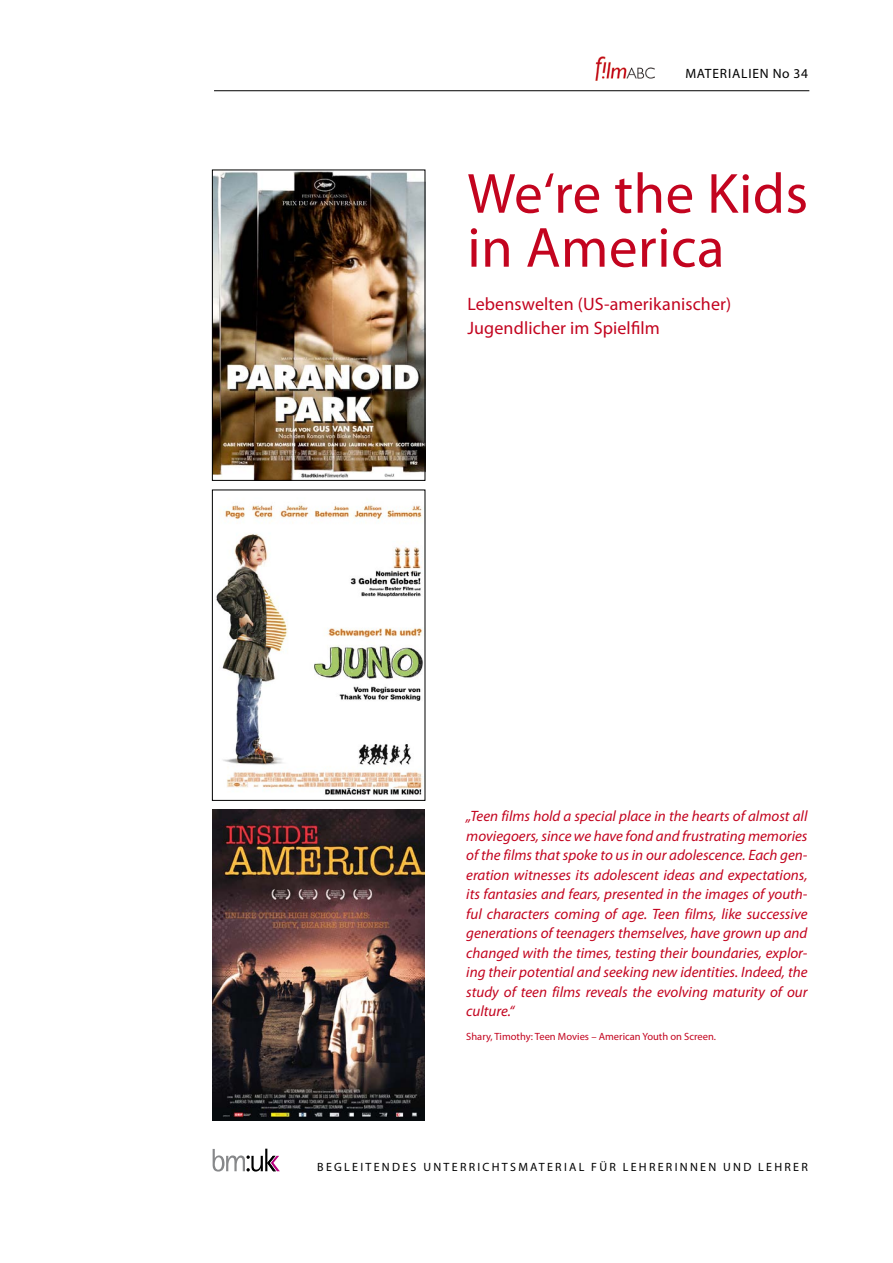
<style>
.page{position:relative;width:893px;height:1263px;background:#fff}
.page>*{position:absolute;margin:0;border:0;box-sizing:border-box;transform-origin:0 0}
.t1{font:57px/54px "Myriad Pro";letter-spacing:.01em;color:#c3041f}
.t2{font:18px/24px "Myriad Pro";letter-spacing:.01em;color:#c3041f}
.t3{font:italic 15px/19.5px "Myriad Pro";color:#c3041f;text-align:justify}
.t4{font:13.5px "Myriad Pro";letter-spacing:.06em;color:#000}
.t5{font:12px "Myriad Pro";letter-spacing:.19em;color:#000}
.t6{font:10.5px "Myriad Pro";color:#c3041f}
</style>
<div class="page">
<hr style="left:214px;top:90px;width:595px;height:1px;background:#000">
<svg style="left:213px;top:1149px;width:67px;height:22px"></svg>
<img style="left:595px;top:57px;width:59px;height:24px">
<img style="left:212px;top:810px;width:213px;height:310px">
<img style="left:216px;top:504px;width:207px;height:291px">
<img style="left:214px;top:172px;width:209px;height:307px">
<div style="left:212px;top:170px;width:213px;height:311px;border:1px solid #000"></div>
<p class="t4" style="left:685px;top:65px;width:124px">Materialien No 34</p>
<h1 class="t1" style="left:467px;top:166px;width:342px">We‘re the Kids in America</h1>
<p class="t2" style="left:467px;top:292px;width:266px">Lebenswelten (US-amerikanischer)<br>Jugendlicher im Spielfilm</p>
<p class="t3" style="left:466px;top:806px;width:343px">„Teen films hold a special place in the hearts of almost all moviegoers, since we have fond and frustrating memories of the films that spoke to us in our adolescence. Each gen&shy;eration witnesses its adolescent ideas and expectations, its fantasies and fears, presented in the images of youth&shy;ful characters coming of age. Teen films, like successive generations of teenagers themselves, have grown up and changed with the times, testing their boundaries, explor&shy;ing their potential and seeking new identities. Indeed, the study of teen films reveals the evolving maturity of our culture.“</p>
<p class="t6" style="left:466px;top:1030px;width:251px">Shary, Timothy: Teen Movies – American Youth on Screen.</p>
<p class="t5" style="left:317px;top:1160px;width:492px">Begleitendes Unterrichtsmaterial für Lehrerinnen u nd Lehrer</p>
</div>
